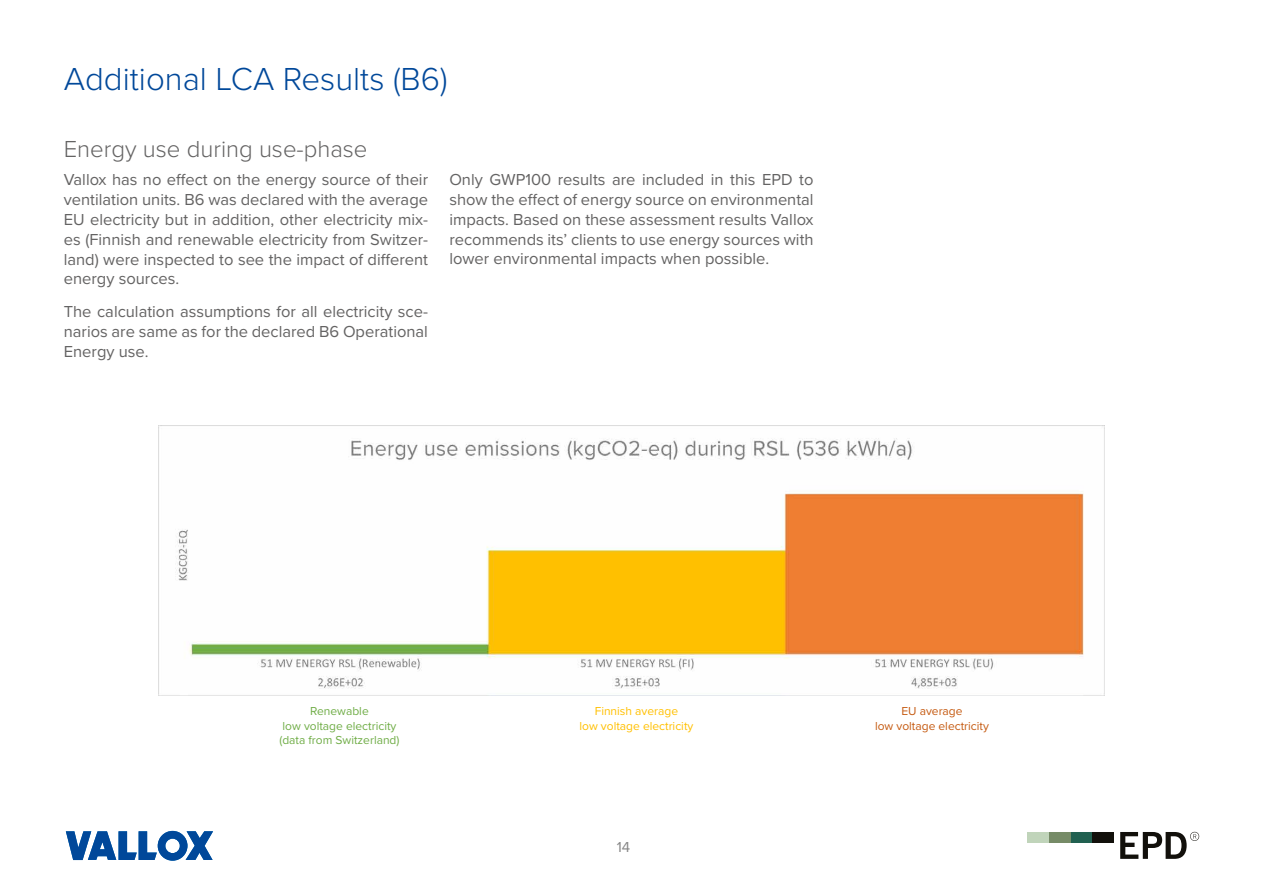
<style>
.page{position:relative;width:1263px;height:893px;background:#fff}
.page>*{position:absolute;margin:0;border:0;box-sizing:border-box;transform-origin:0 0}
.t1{font:300 33px "Proxima Nova";color:#00489a}
.t2{font:300 24px "Proxima Nova";color:#646363}
.t3{font:16.5px/19.8px "Proxima Nova";color:#646363;text-align:justify}
.t4{font:15px "Proxima Nova";color:#878787}
.t5{font:12px/14.4px "Proxima Nova";color:#70ad47;text-align:center}
.t6{font:12px/14.4px "Proxima Nova";color:#ffc000;text-align:center}
.t7{font:12px/14.4px "Proxima Nova";color:#c55a11;text-align:center}
</style>
<div class="page">
<img style="left:158px;top:425px;width:946px;height:270px">
<div style="left:1070px;top:832px;width:22px;height:11px;background:#216050"></div>
<div style="left:1049px;top:832px;width:22px;height:11px;background:#768b67"></div>
<div style="left:1027px;top:832px;width:22px;height:11px;background:#c0d4ba"></div>
<div style="left:1092px;top:832px;width:22px;height:11px;background:#12100b"></div>
<svg style="left:1120px;top:832px;width:79px;height:27px"></svg>
<svg style="left:66px;top:831px;width:147px;height:30px"></svg>
<h1 class="t1" style="left:64px;top:54px;width:385px">Additional LCA Results (B6)</h1>
<h2 class="t2" style="left:64px;top:131px;width:305px">Energy use during use-phase</h2>
<p class="t3" style="left:64px;top:169px;width:366px">Vallox has no effect on the energy source of their ventilation units. B6 was declared with the average EU electricity but in addition, other electricity mix&shy;es (Finnish and renewable electricity from Switzer&shy;land) were inspected to see the impact of different energy sources.</p>
<p class="t3" style="left:64px;top:301px;width:366px">The calculation assumptions for all electricity sce&shy;narios are same as for the declared B6 Operational Energy use.</p>
<p class="t3" style="left:449px;top:169px;width:366px">Only GWP100 results are included in this EPD to show the effect of energy source on environmental impacts. Based on these assessment results Vallox recommends its’ clients to use energy sources with lower environmental impacts when possible.</p>
<p class="t5" style="left:279px;top:704px;width:122px">Renewable<br>low voltage electricity (data from Switzerland)</p>
<p class="t6" style="left:579px;top:704px;width:115px">Finnish average<br>low voltage electricity</p>
<p class="t7" style="left:875px;top:704px;width:115px">EU average<br>low voltage electricity</p>
<p class="t4" style="left:617px;top:835px;width:15px">14</p>
</div>
